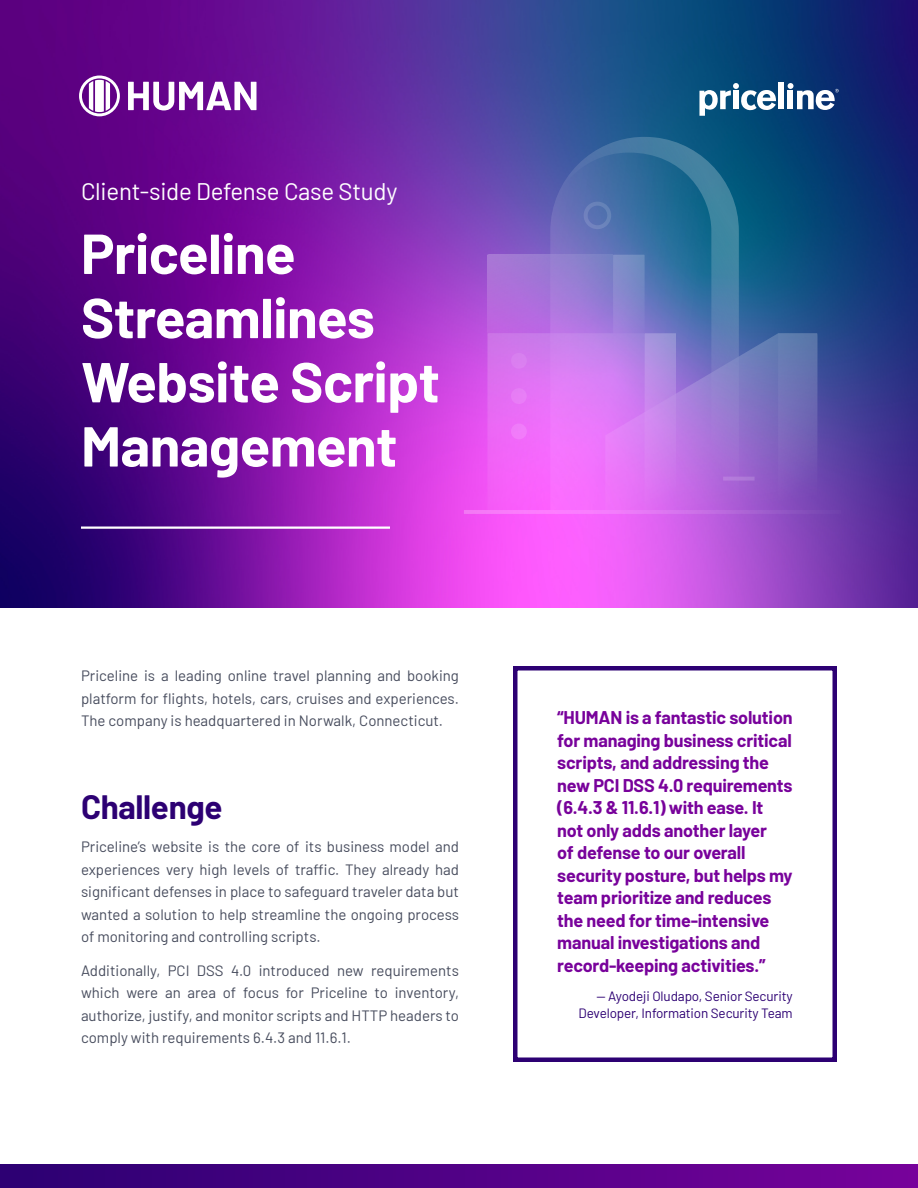
<style>
.page{position:relative;width:918px;height:1188px;background:#fff}
.page>*{position:absolute;margin:0;border:0;box-sizing:border-box;transform-origin:0 0}
.t1{font:700 56.1px/64.2px "Barlow";letter-spacing:-.01em;color:#fff}
.t2{font:700 33px "Barlow";letter-spacing:-.01em;color:#2d0073}
.t3{font:24px "Barlow";letter-spacing:-.01em;color:#fff}
.t4{font:700 18px/22.5px "Barlow";letter-spacing:-.01em;color:#78029b}
.t5{font:15px/22.5px "Barlow";color:#474c5d;text-align:justify}
.t6{font:13.5px/18px "Barlow";letter-spacing:-.01em;color:#2d0073;text-align:right}
</style>
<div class="page">
<img style="left:0;top:0;width:918px;height:608px">
<div style="left:0;top:1164px;width:918px;height:24px;background:linear-gradient(to right,#2b0072,#77029b)"></div>
<svg style="left:79px;top:76px;width:41px;height:40px"></svg>
<svg style="left:128px;top:82px;width:128px;height:28px"></svg>
<hr style="left:81px;top:526px;width:309px;height:3px;background:#fff">
<svg style="left:550px;top:137px;width:189px;height:118px"></svg>
<svg style="left:553px;top:137px;width:186px;height:94px"></svg>
<svg style="left:487px;top:255px;width:330px;height:255px"></svg>
<div style="left:584px;top:202px;width:27px;height:27px;border:4px solid #fff;border-radius:50%"></div>
<svg style="left:723px;top:477px;width:32px;height:4px"></svg>
<div style="left:511px;top:353px;width:16px;height:16px;border:8px solid #fff;border-radius:50%"></div>
<div style="left:511px;top:388px;width:16px;height:16px;border:8px solid #fff;border-radius:50%"></div>
<div style="left:511px;top:424px;width:16px;height:15px;border:8px solid #fff;border-radius:50%"></div>
<svg style="left:464px;top:510px;width:377px;height:4px"></svg>
<div style="left:513px;top:666px;width:324px;height:396px;border:4px solid #2d0073"></div>
<div style="left:778px;top:83px;width:6px;height:26px;background:#fff"></div>
<svg style="left:699px;top:83px;width:77px;height:33px"></svg>
<svg style="left:788px;top:83px;width:51px;height:27px"></svg>
<h3 class="t3" style="left:81px;top:173px;width:318px">Client-side Defense Case Study</h3>
<h1 class="t1" style="left:81px;top:217px;width:360px">Priceline<br>Streamlines<br>Website Script<br>Management</h1>
<p class="t5" style="left:81px;top:663px;width:379px">Priceline is a leading online travel planning and booking platform for flights, hotels, cars, cruises and experiences.<br>The company is headquartered in Norwalk, Connecticut.</p>
<h2 class="t2" style="left:81px;top:783px;width:143px">Challenge</h2>
<p class="t5" style="left:81px;top:834px;width:379px">Priceline’s website is the core of its business model and experiences very high levels of traffic. They already had significant defenses in place to safeguard traveler data but wanted a solution to help streamline the ongoing process of monitoring and controlling scripts.</p>
<p class="t5" style="left:81px;top:958px;width:380px">Additionally, PCI DSS 4.0 introduced new requirements which were an area of focus for Priceline to inventory, authorize, justify, and monitor scripts and HTTP headers to comply with requirements 6.4.3 and 11.6.1.</p>
<p class="t4" style="left:557px;top:705px;width:237px">“HUMAN is a fantastic solution for managing business critical scripts, and addressing the new PCI DSS 4.0 requirements (6.4.3 &amp; 11.6.1) with ease. It not only adds another layer<br>of defense to our overall security posture, but helps my team prioritize and reduces the need for time-intensive manual investigations and record-keeping activities.”</p>
<p class="t6" style="left:579px;top:986px;width:216px">— Ayodeji Oludapo, Senior Security<br>Developer, Information Security Team</p>
</div>
